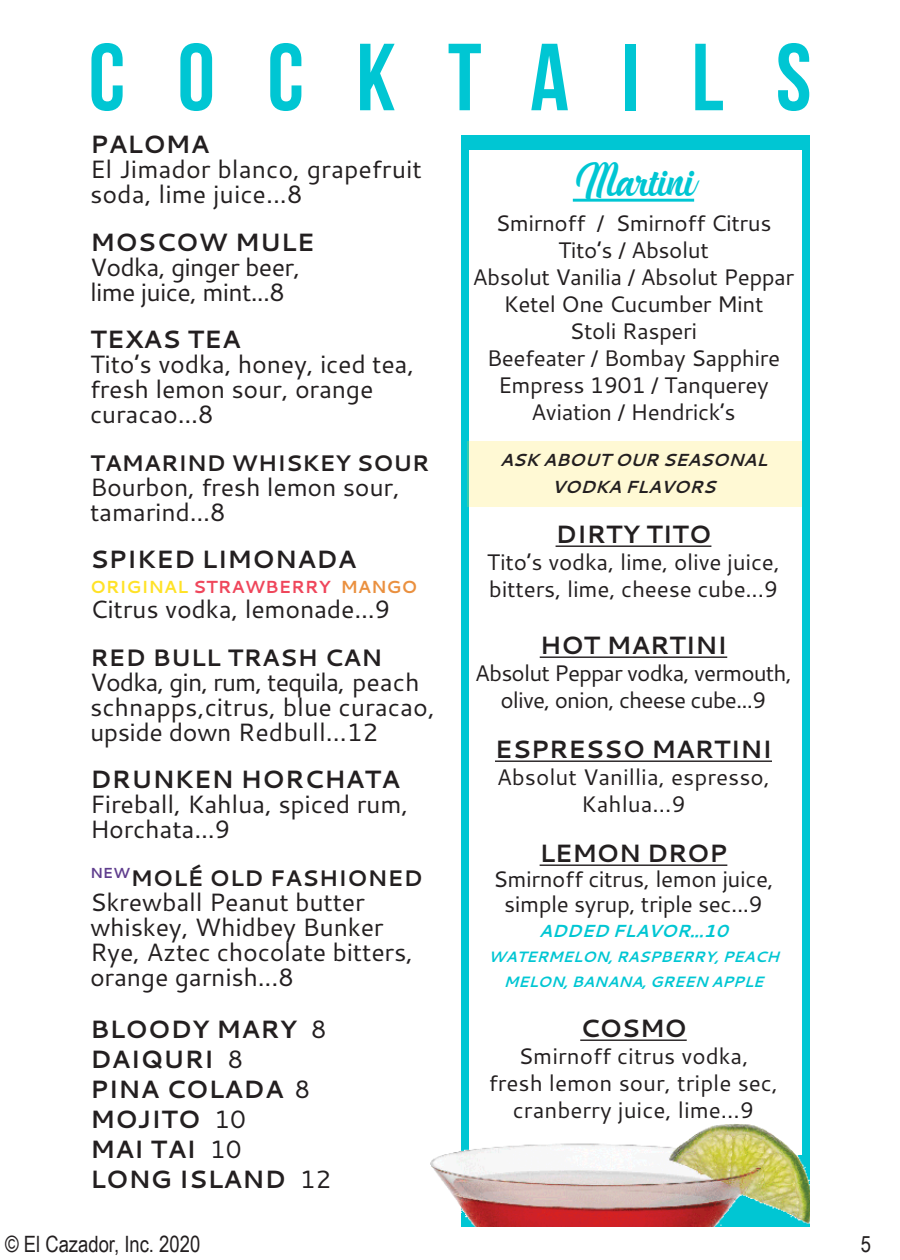
<style>
.page{position:relative;width:900px;height:1260px;background:#fff}
.page>*{position:absolute;margin:0;border:0;box-sizing:border-box;transform-origin:0 0}
.t1{font:95px "Bebas Neue";letter-spacing:.55em;color:#00c6d3}
.t2{font:40px "Handycheera";letter-spacing:-.02em;color:#00c6d3}
.t3{font:25px/25px "Cantarell";letter-spacing:-.01em;color:#231f20}
.t4{font:700 25px "Cantarell";color:#231f20}
.t5{font:25px "Cantarell";letter-spacing:-.03em;color:#231f20}
.t6{font:700 25px "Cantarell";letter-spacing:-.02em;color:#231f20}
.t7{font:700 23.75px "Cantarell";color:#231f20}
.t8{font:22.5px/27px "Cantarell";letter-spacing:-.02em;color:#231f20}
.t9{font:22.5px "Cantarell";color:#231f20}
.t10{font:22.5px/27px "Cantarell";letter-spacing:-.04em;color:#231f20;text-align:center}
.t11{font:700 22.5px "Cantarell";letter-spacing:-.01em;color:#231f20}
.t12{font:22.5px "Arial Narrow";color:#231f20}
.t13{font:italic 700 17.5px "Cantarell";letter-spacing:-.02em;color:#231f20}
.t14{font:700 17.5px "Cantarell";color:#ef465b}
.t15{font:italic 700 17.5px "Cantarell";letter-spacing:-.02em;color:#00c6d3}
.t16{font:italic 700 15px "Cantarell";letter-spacing:-.02em;color:#00c6d3}
.s1{color:#ffe227}
.s2{color:#ea903f}
.s3{font-weight:400}
</style>
<div class="page">
<div style="left:461px;top:135px;width:349px;height:1092px;background:#00c6d3"></div>
<div style="left:469px;top:150px;width:333px;height:1005px;background:#fff"></div>
<div style="left:468px;top:441px;width:334px;height:66px;background:#fff9d4"></div>
<hr style="left:556px;top:546px;width:155px;height:1px;background:#231f20">
<hr style="left:540px;top:657px;width:187px;height:1px;background:#231f20">
<hr style="left:495px;top:761px;width:277px;height:1px;background:#231f20">
<hr style="left:540px;top:865px;width:187px;height:1px;background:#231f20">
<hr style="left:580px;top:1040px;width:107px;height:1px;background:#231f20">
<hr style="left:573px;top:199px;width:121px;height:3px;background:#00c6d3">
<img style="left:430px;top:1124px;width:380px;height:103px">
<p class="t1" style="left:89px;top:25px;width:724px">COCKTAILS</p>
<p class="t4" style="left:90px;top:127px;width:121px">PALOMA</p>
<p class="t3" style="left:90px;top:156px;width:333px">El Jimador blanco, grapefruit soda, lime juice...8</p>
<p class="t4" style="left:90px;top:225px;width:226px">MOSCOW MULE</p>
<p class="t5" style="left:90px;top:250px;width:212px">Vodka, ginger beer,</p>
<p class="t5" style="left:90px;top:275px;width:197px">lime juice, mint...8</p>
<p class="t4" style="left:90px;top:322px;width:152px">TEXAS TEA</p>
<p class="t3" style="left:90px;top:351px;width:326px">Tito’s vodka, honey, iced tea, fresh lemon sour, orange curacao...8</p>
<p class="t11" style="left:90px;top:447px;width:341px">TAMARIND WHISKEY SOUR</p>
<p class="t3" style="left:90px;top:474px;width:312px">Bourbon, fresh lemon sour, tamarind...8</p>
<p class="t4" style="left:90px;top:542px;width:268px">SPIKED LIMONADA</p>
<p class="t14" style="left:90px;top:575px;width:329px"><span class="s1">ORIGINAL</span> STRAWBERRY <span class="s2">MANGO</span></p>
<p class="t3" style="left:90px;top:596px;width:302px">Citrus vodka, lemonade...9</p>
<p class="t7" style="left:90px;top:641px;width:294px">RED BULL TRASH CAN</p>
<p class="t3" style="left:90px;top:669px;width:346px">Vodka, gin, rum, tequila, peach schnapps,citrus, blue curacao,</p>
<p class="t3" style="left:90px;top:719px;width:290px">upside down Redbull...12</p>
<p class="t4" style="left:90px;top:762px;width:312px">DRUNKEN HORCHATA</p>
<p class="t3" style="left:90px;top:791px;width:320px">Fireball, Kahlua, spiced rum,<br>Horchata...9</p>
<p class="t11" style="left:90px;top:862px;width:334px"><sup>NEW</sup>MOLÉ OLD FASHIONED</p>
<p class="t3" style="left:90px;top:889px;width:325px">Skrewball Peanut butter whiskey, Whidbey Bunker<br>Rye, Aztec chocolate bitters, orange garnish...8</p>
<p class="t4" style="left:90px;top:1012px;width:238px">BLOODY MARY <span class="s3">8</span></p>
<p class="t4" style="left:90px;top:1042px;width:155px">DAIQURI <span class="s3">8</span></p>
<p class="t4" style="left:90px;top:1072px;width:222px">PINA COLADA <span class="s3">8</span></p>
<p class="t4" style="left:90px;top:1102px;width:157px">MOJITO <span class="s3">10</span></p>
<p class="t4" style="left:90px;top:1132px;width:153px">MAI TAI <span class="s3">10</span></p>
<p class="t4" style="left:90px;top:1162px;width:243px">LONG ISLAND <span class="s3">12</span></p>
<p class="t2" style="left:573px;top:153px;width:123px">Martini</p>
<p class="t8" style="left:495px;top:208px;width:278px">Smirnoff / Smirnoff Citrus</p>
<p class="t8" style="left:558px;top:235px;width:152px">Tito’s / Absolut</p>
<p class="t8" style="left:473px;top:262px;width:323px">Absolut Vanilia / Absolut Peppar</p>
<p class="t8" style="left:503px;top:289px;width:262px">Ketel One Cucumber Mint</p>
<p class="t8" style="left:570px;top:316px;width:129px">Stoli Rasperi</p>
<p class="t8" style="left:487px;top:343px;width:295px">Beefeater / Bombay Sapphire</p>
<p class="t8" style="left:498px;top:370px;width:272px">Empress 1901 / Tanquerey</p>
<p class="t8" style="left:531px;top:397px;width:206px">Aviation / Hendrick’s</p>
<p class="t13" style="left:500px;top:447px;width:269px">ASK ABOUT OUR SEASONAL</p>
<p class="t13" style="left:552px;top:474px;width:165px">VODKA FLAVORS</p>
<p class="t4" style="left:556px;top:516px;width:157px">DIRTY TITO</p>
<p class="t8" style="left:487px;top:547px;width:295px">Tito’s vodka, lime, olive juice, bitters, lime, cheese cube...9</p>
<p class="t4" style="left:540px;top:627px;width:189px">HOT MARTINI</p>
<p class="t10" style="left:475px;top:658px;width:318px">Absolut Peppar vodka, vermouth, olive, onion, cheese cube...9</p>
<p class="t4" style="left:495px;top:731px;width:278px">ESPRESSO MARTINI</p>
<p class="t9" style="left:497px;top:761px;width:275px">Absolut Vanillia, espresso,</p>
<p class="t8" style="left:581px;top:789px;width:106px">Kahlua...9</p>
<p class="t6" style="left:540px;top:835px;width:189px">LEMON DROP</p>
<p class="t8" style="left:493px;top:864px;width:282px">Smirnoff citrus, lemon juice,</p>
<p class="t8" style="left:504px;top:889px;width:260px">simple syrup, triple sec...9</p>
<p class="t15" style="left:539px;top:918px;width:190px">ADDED FLAVOR...10</p>
<p class="t16" style="left:488px;top:946px;width:292px">WATERMELON, RASPBERRY, PEACH</p>
<p class="t16" style="left:503px;top:971px;width:261px">MELON, BANANA, GREEN APPLE</p>
<p class="t4" style="left:580px;top:1010px;width:108px">COSMO</p>
<p class="t9" style="left:518px;top:1040px;width:232px">Smirnoff citrus vodka,</p>
<p class="t9" style="left:489px;top:1067px;width:291px">fresh lemon sour, triple sec,</p>
<p class="t9" style="left:513px;top:1094px;width:243px">cranberry juice, lime...9</p>
<p class="t12" style="left:5px;top:1228px;width:197px">© El Cazador, Inc. 2020</p>
<p class="t12" style="left:861px;top:1228px;width:12px">5</p>
</div>
